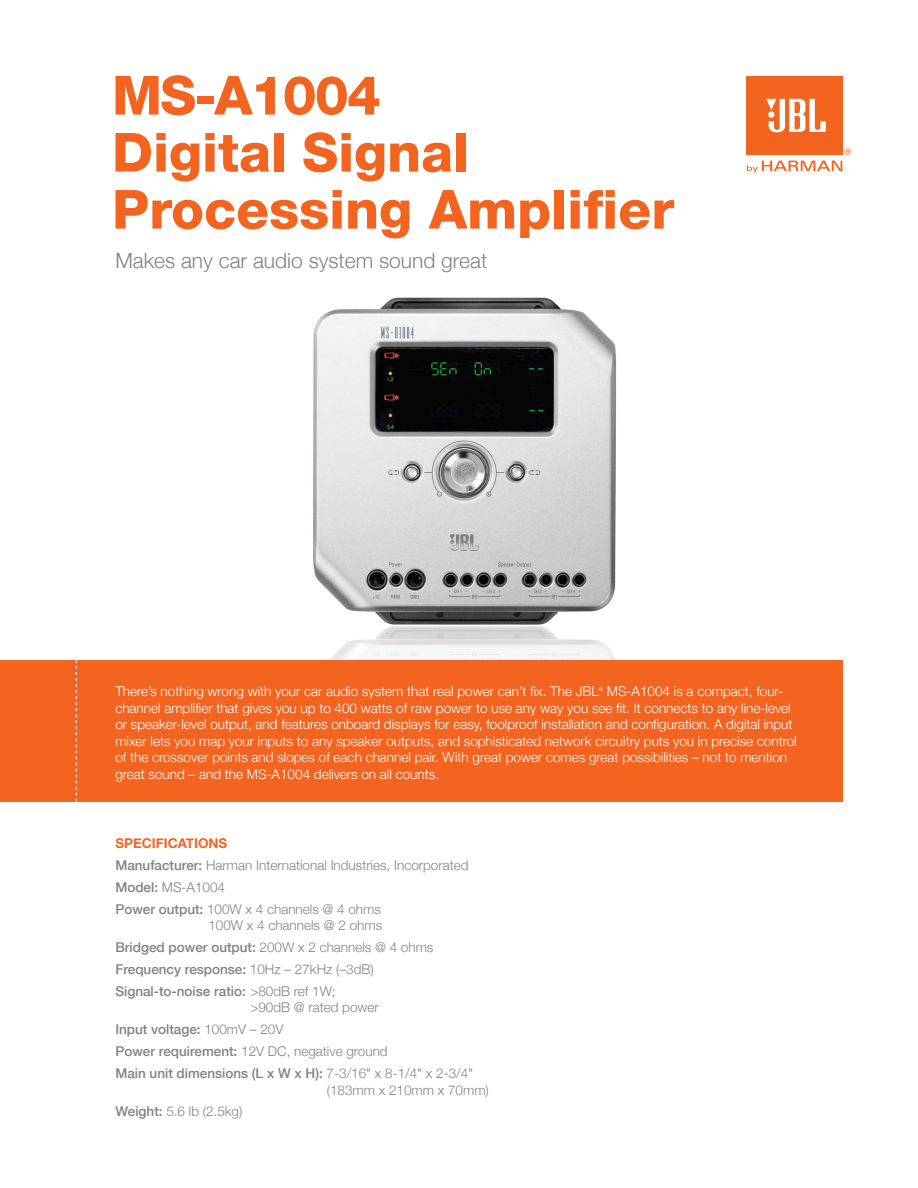
<style>
.page{position:relative;width:918px;height:1188px;background:#fff}
.page>*{position:absolute;margin:0;border:0;box-sizing:border-box;transform-origin:0 0}
.t1{font:800 54px/57px "Helvetica Neue";color:#f36421}
.t2{font:300 21px "Helvetica Neue";color:#808285}
.t3{font:300 13.5px/16.5px "Helvetica Neue";color:#fff}
.t4{font:300 13.5px/21.9px "Helvetica Neue";color:#808285}
.t5{font:300 5.4px "Helvetica Neue";color:#fff}
.s1{font-weight:700;color:#f36421}
.s2{font-weight:500}
</style>
<div class="page">
<img style="left:313px;top:297px;width:304px;height:363px">
<div style="left:0;top:660px;width:842px;height:142px;background:#f36421"></div>
<svg style="left:76px;top:660px;width:1px;height:142px"></svg>
<div style="left:747px;top:76px;width:96px;height:79px;background:#f36421"></div>
<svg style="left:766px;top:99px;width:60px;height:33px"></svg>
<svg style="left:844px;top:149px;width:7px;height:6px"></svg>
<svg style="left:747px;top:161px;width:95px;height:12px"></svg>
<h1 class="t1" style="left:112px;top:67px;width:564px">MS-A1004<br>Digital Signal<br>Processing Amplifier</h1>
<h2 class="t2" style="left:115px;top:248px;width:373px">Makes any car audio system sound great</h2>
<p class="t3" style="left:115px;top:683px;width:683px;text-indent:491px">MS-A1004 is a compact, four&shy;channel amplifier that gives you up to 400 watts of raw power to use any way you see fit. It connects to any line-level or speaker-level output, and features onboard displays for easy, foolproof installation and configuration. A digital input mixer lets you map your inputs to any speaker outputs, and sophisticated network circuitry puts you in precise control of the crossover points and slopes of each channel pair. With great power comes great possibilities – not to mention great sound – and the MS-A1004 delivers on all counts.</p>
<p class="t3" style="left:115px;top:683px;width:485px">There’s nothing wrong with your car audio system that real power can’t fix. The JBL</p>
<p class="t5" style="left:599px;top:685px;width:6px">®</p>
<p class="t4" style="left:115px;top:832px;width:355px"><span class="s1">SPECIFICATIONS<br></span><span class="s2">Manufacturer:</span> Harman International Industries, Incorporated <span class="s2">Model:</span> MS-A1004<br><span class="s2">Power output:</span> 100W x 4 channels @ 4 ohms</p>
<p class="t4" style="left:115px;top:914px;width:320px;text-indent:93px">100W x 4 channels @ 2 ohms <span class="s2">Bridged power output:</span> 200W x 2 channels @ 4 ohms <span class="s2">Frequency response:</span> 10Hz – 27kHz (–3dB)<br><span class="s2">Signal-to-noise ratio:</span> &gt;80dB ref 1W;</p>
<p class="t4" style="left:115px;top:996px;width:359px;text-indent:135px">&gt;90dB @ rated power<br><span class="s2">Input voltage:</span> 100mV – 20V<br><span class="s2">Power requirement:</span> 12V DC, negative ground<br><span class="s2">Main unit dimensions (L x W x H):</span> 7-3/16" x 8-1/4" x 2-3/4"</p>
<p class="t4" style="left:327px;top:1079px;width:164px">(183mm x 210mm x 70mm)</p>
<p class="t4" style="left:115px;top:1100px;width:129px"><span class="s2">Weight:</span> 5.6 lb (2.5kg)</p>
</div>
